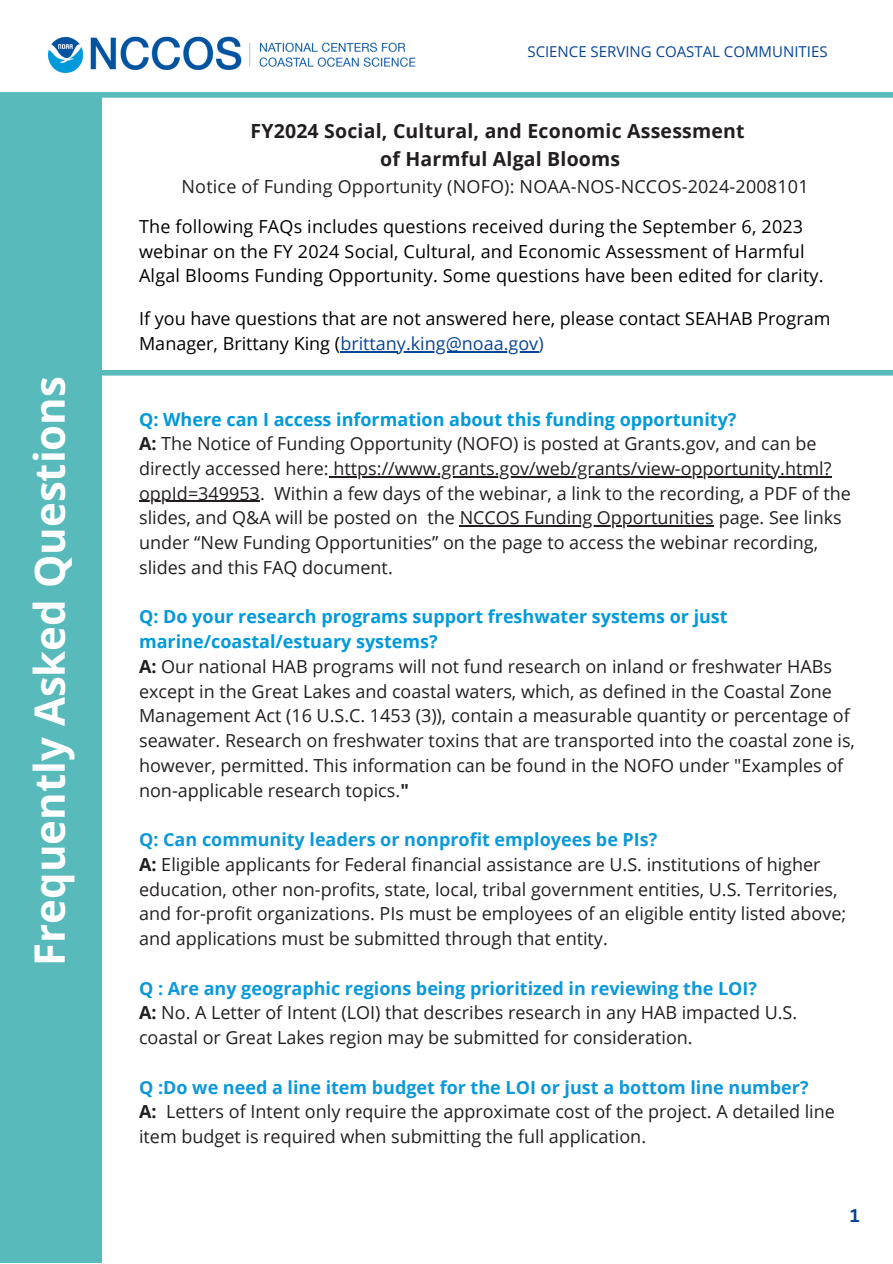
<style>
.page{position:relative;width:893px;height:1264px;background:#fff}
.page>*{position:absolute;margin:0;border:0;box-sizing:border-box;transform-origin:0 0}
.t1{font:700 42px "Open Sans";color:#fff}
.t2{font:700 19.5px "Open Sans";letter-spacing:.01em;color:#231f20}
.t3{font:18px/24.8px "Open Sans";color:#231f20}
.t4{font:18px/24.8px "Open Sans";letter-spacing:.01em;color:#000}
.t5{font:700 18px "Open Sans";color:#0c99d9}
.t6{font:700 18px/24.8px "Open Sans";color:#009ada}
.t7{font:700 18px "Canva Sans";color:#0a4595}
.t8{font:15px "Open Sans";color:#0a4595}
.s1{color:#0a4595}
.s2{font-weight:700}
</style>
<div class="page">
<div style="left:0;top:370px;width:892px;height:5px;background:#58babb"></div>
<div style="left:0;top:95px;width:102px;height:1167px;background:#58babb"></div>
<div style="left:0;top:92px;width:892px;height:6px;background:#58babb"></div>
<hr style="left:329px;top:476px;width:502px;height:1px;background:#231f20">
<hr style="left:139px;top:501px;width:121px;height:1px;background:#231f20">
<hr style="left:459px;top:525px;width:255px;height:1px;background:#231f20">
<img style="left:49px;top:36px;width:366px;height:37px">
<hr style="left:340px;top:351px;width:198px;height:1px;background:#0a4595">
<p class="t1" style="left:20px;top:965px;width:591px;rotate:-90deg">Frequently Asked Questions</p>
<p class="t8" style="left:527px;top:41px;width:301px">SCIENCE SERVING COASTAL COMMUNITIES</p>
<p class="t2" style="left:250px;top:117px;width:495px">FY2024 Social, Cultural, and Economic Assessment</p>
<p class="t2" style="left:380px;top:145px;width:242px">of Harmful Algal Blooms</p>
<p class="t3" style="left:181px;top:174px;width:628px">Notice of Funding Opportunity (NOFO): NOAA-NOS-NCCOS-2024-2008101</p>
<p class="t4" style="left:139px;top:213px;width:686px">The following FAQs includes questions received during the September 6, 2023 webinar on the FY 2024 Social, Cultural, and Economic Assessment of Harmful<br>Algal Blooms Funding Opportunity. Some questions have been edited for clarity.</p>
<p class="t4" style="left:139px;top:306px;width:692px">If you have questions that are not answered here, please contact SEAHAB Program<br>Manager, Brittany King (<span class="s1">brittany.king@noaa.gov)</span></p>
<p class="t6" style="left:139px;top:406px;width:599px">Q: Where can I access information about this funding opportunity?</p>
<p class="t3" style="left:139px;top:431px;width:713px"><span class="s2">A:</span> The Notice of Funding Opportunity (NOFO) is posted at Grants.gov, and can be directly accessed here: https://www.grants.gov/web/grants/view-opportunity.html? oppId=349953. Within a few days of the webinar, a link to the recording, a PDF of the slides, and Q&amp;A will be posted on the NCCOS Funding Opportunities page. See links under “New Funding Opportunities” on the page to access the webinar recording, slides and this FAQ document.</p>
<p class="t6" style="left:139px;top:604px;width:590px">Q: Do your research programs support freshwater systems or just marine/coastal/estuary systems?</p>
<p class="t3" style="left:139px;top:653px;width:717px"><span class="s2">A:</span> Our national HAB programs will not fund research on inland or freshwater HABs except in the Great Lakes and coastal waters, which, as defined in the Coastal Zone Management Act (16 U.S.C. 1453 (3)), contain a measurable quantity or percentage of seawater. Research on freshwater toxins that are transported into the coastal zone is, however, permitted. This information can be found in the NOFO under "Examples of non-applicable research topics.<span class="s2">"</span></p>
<p class="t5" style="left:139px;top:826px;width:519px">Q: Can community leaders or nonprofit employees be PIs?</p>
<p class="t3" style="left:139px;top:851px;width:708px"><span class="s2">A:</span> Eligible applicants for Federal financial assistance are U.S. institutions of higher education, other non-profits, state, local, tribal government entities, U.S. Territories, and for-profit organizations. PIs must be employees of an eligible entity listed above; and applications must be submitted through that entity.</p>
<p class="t5" style="left:139px;top:975px;width:619px">Q : Are any geographic regions being prioritized in reviewing the LOI?</p>
<p class="t3" style="left:139px;top:999px;width:659px"><span class="s2">A:</span> No. A Letter of Intent (LOI) that describes research in any HAB impacted U.S. coastal or Great Lakes region may be submitted for consideration.</p>
<p class="t5" style="left:139px;top:1074px;width:671px">Q :Do we need a line item budget for the LOI or just a bottom line number?</p>
<p class="t3" style="left:139px;top:1098px;width:697px"><span class="s2">A:</span> Letters of Intent only require the approximate cost of the project. A detailed line item budget is required when submitting the full application.</p>
<p class="t7" style="left:850px;top:1202px;width:11px">1</p>
</div>
